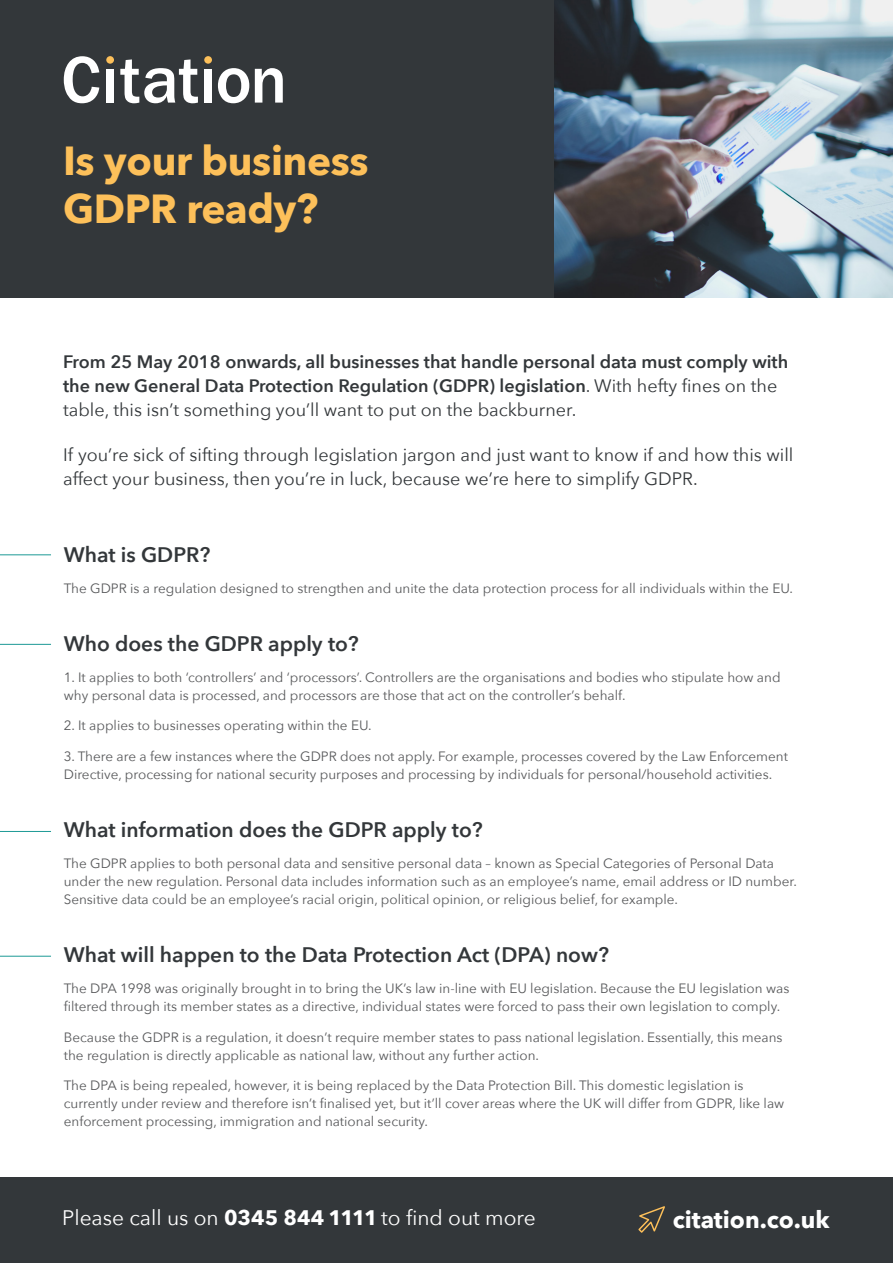
<style>
.page{position:relative;width:893px;height:1263px;background:#fff}
.page>*{position:absolute;margin:0;border:0;box-sizing:border-box;transform-origin:0 0}
.t1{font:700 40.5px/48px "Avenir Next";letter-spacing:-.01em;color:#fdc05a}
.t2{font:700 23.85px "Avenir Next";color:#fff}
.HEADING_2{font:600 21px "Avenir Next";color:#33373a}
.t3{font:21px "Avenir Next";color:#fff}
.INTRO{font:600 18px/24px "Avenir Next";color:#33373a}
.INTRO-2{font:18px/24px "Avenir Next";color:#33373a}
.BODY{font:13.5px/18px "Avenir Next";color:#57585a}
.s1{font-weight:400}
.s2{font-weight:700}
</style>
<div class="page">
<div style="left:0;top:0;width:893px;height:298px;background:#33373a"></div>
<img style="left:554px;top:0;width:339px;height:298px">
<div style="left:106px;top:56px;width:8px;height:8px;background:#fdc05a;border-radius:50%"></div>
<div style="left:204px;top:56px;width:8px;height:8px;background:#fdc05a;border-radius:50%"></div>
<svg style="left:64px;top:56px;width:35px;height:47px"></svg>
<div style="left:106px;top:69px;width:8px;height:34px;background:#fff"></div>
<svg style="left:120px;top:59px;width:78px;height:44px"></svg>
<div style="left:204px;top:69px;width:8px;height:34px;background:#fff"></div>
<svg style="left:218px;top:68px;width:31px;height:35px"></svg>
<svg style="left:255px;top:68px;width:28px;height:35px"></svg>
<hr style="left:0;top:554px;width:51px;height:1px;background:#1b9995">
<hr style="left:0;top:644px;width:51px;height:1px;background:#1b9995">
<hr style="left:0;top:831px;width:51px;height:1px;background:#1b9995">
<hr style="left:0;top:956px;width:51px;height:1px;background:#1b9995">
<div style="left:0;top:1178px;width:893px;height:85px;background:#33373a"></div>
<svg style="left:638px;top:1206px;width:27px;height:27px"></svg>
<p class="t1" style="left:63px;top:136px;width:307px">Is your business<br>GDPR ready?</p>
<p class="INTRO" style="left:63px;top:349px;width:727px">From 25 May 2018 onwards, all businesses that handle personal data must comply with the new General Data Protection Regulation (GDPR) legislation<span class="s1">. With hefty fines on the table, this isn’t something you’ll want to put on the backburner.</span></p>
<p class="INTRO-2" style="left:63px;top:442px;width:732px">If you’re sick of sifting through legislation jargon and just want to know if and how this will affect your business, then you’re in luck, because we’re here to simplify GDPR.</p>
<p class="HEADING_2" style="left:64px;top:537px;width:148px">What is GDPR?</p>
<p class="BODY" style="left:64px;top:579px;width:731px">The GDPR is a regulation designed to strengthen and unite the data protection process for all individuals within the EU.</p>
<p class="HEADING_2" style="left:64px;top:626px;width:297px">Who does the GDPR apply to?</p>
<p class="BODY" style="left:64px;top:667px;width:718px">1. It applies to both ‘controllers’ and ‘processors’. Controllers are the organisations and bodies who stipulate how and why personal data is processed, and processors are those that act on the controller’s behalf.</p>
<p class="BODY" style="left:64px;top:716px;width:309px">2. It applies to businesses operating within the EU.</p>
<p class="BODY" style="left:64px;top:747px;width:726px">3. There are a few instances where the GDPR does not apply. For example, processes covered by the Law Enforcement<br>Directive, processing for national security purposes and processing by individuals for personal/household activities.</p>
<p class="HEADING_2" style="left:64px;top:812px;width:420px">What information does the GDPR apply to?</p>
<p class="BODY" style="left:64px;top:854px;width:735px">The GDPR applies to both personal data and sensitive personal data – known as Special Categories of Personal Data under the new regulation. Personal data includes information such as an employee’s name, email address or ID number.<br>Sensitive data could be an employee’s racial origin, political opinion, or religious belief, for example.</p>
<p class="HEADING_2" style="left:64px;top:937px;width:547px">What will happen to the Data Protection Act (DPA) now?</p>
<p class="BODY" style="left:64px;top:978px;width:727px">The DPA 1998 was originally brought in to bring the UK’s law in-line with EU legislation. Because the EU legislation was filtered through its member states as a directive, individual states were forced to pass their own legislation to comply.</p>
<p class="BODY" style="left:64px;top:1027px;width:720px">Because the GDPR is a regulation, it doesn’t require member states to pass national legislation. Essentially, this means the regulation is directly applicable as national law, without any further action.</p>
<p class="BODY" style="left:64px;top:1076px;width:722px">The DPA is being repealed, however, it is being replaced by the Data Protection Bill. This domestic legislation is currently under review and therefore isn’t finalised yet, but it’ll cover areas where the UK will differ from GDPR, like law enforcement processing, immigration and national security.</p>
<p class="t3" style="left:62px;top:1200px;width:475px">Please call us on <span class="s2">0345 844 1111</span> to find out more</p>
<p class="t2" style="left:673px;top:1199px;width:158px">citation.co.uk</p>
</div>
